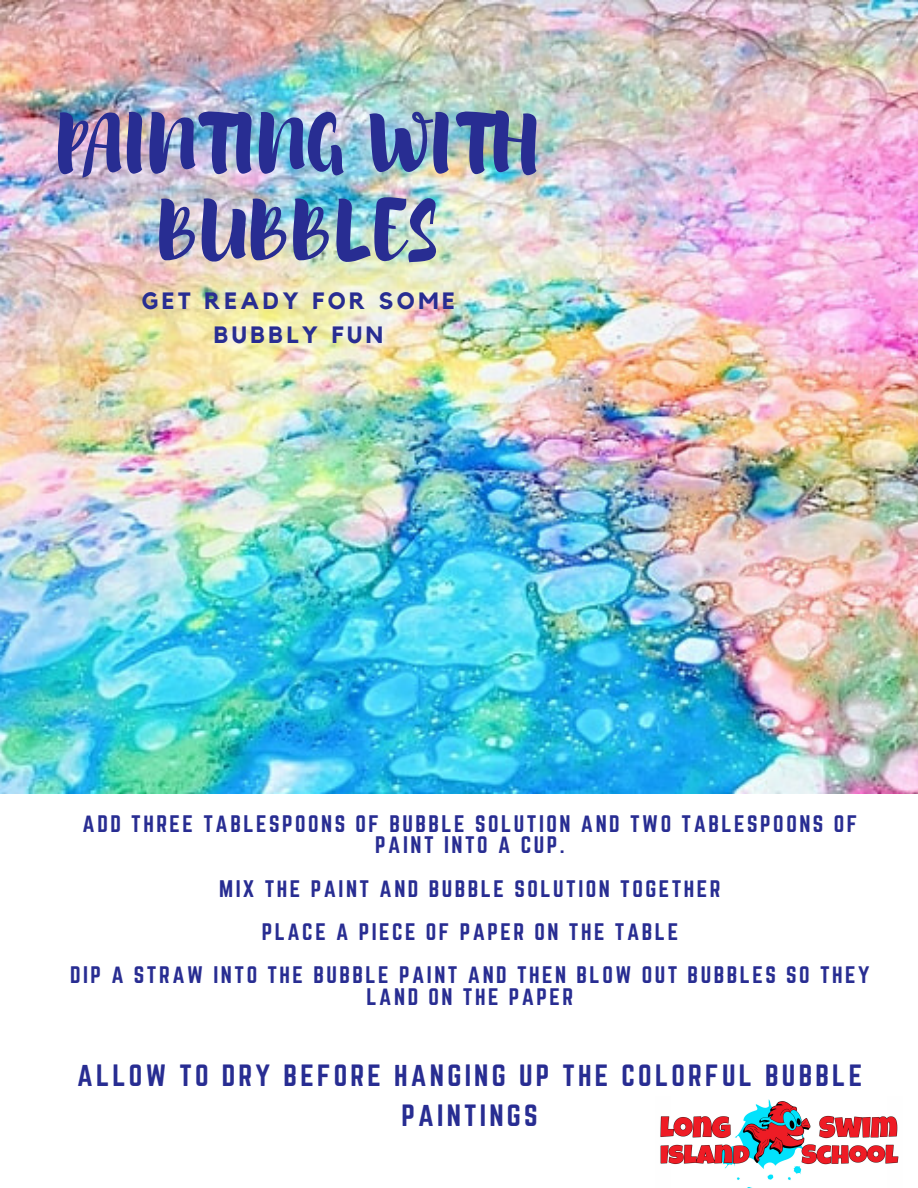
<style>
.page{position:relative;width:918px;height:1188px;background:#fff}
.page>*{position:absolute;margin:0;border:0;box-sizing:border-box;transform-origin:0 0}
.t1{font:75.45px/86.7px "Brusher";letter-spacing:.05em;color:#282d92;text-align:center}
.t2{font:27px/39.8px "Norwester";letter-spacing:.12em;color:#282d92;text-align:center}
.t3{font:700 23.55px/33.6px "Kollektif";letter-spacing:.15em;color:#282d92;text-align:center}
.t4{font:21px/43.3px "Norwester";letter-spacing:.12em;color:#282d92;text-align:center}
</style>
<div class="page">
<img style="left:0;top:0;width:918px;height:793px">
<img style="left:660px;top:1099px;width:239px;height:89px">
<h1 class="t1" style="left:58px;top:96px;width:482px">PAINTING WITH<br>BUBBLES</h1>
<p class="t3" style="left:142px;top:285px;width:315px">GET READY FOR SOME<br>BUBBLY FUN</p>
<p class="t4" style="left:83px;top:813px;width:776px;line-height:21.8px">ADD THREE TABLESPOONS OF BUBBLE SOLUTION AND TWO TABLESPOONS OF<br>PAINT INTO A CUP.</p>
<p class="t4" style="left:70px;top:868px;width:801px">MIX THE PAINT AND BUBBLE SOLUTION TOGETHER<br>PLACE A PIECE OF PAPER ON THE TABLE<br>DIP A STRAW INTO THE BUBBLE PAINT AND THEN BLOW OUT BUBBLES SO THEY</p>
<p class="t4" style="left:367px;top:976px;width:208px">LAND ON THE PAPER</p>
<p class="t2" style="left:77px;top:1056px;width:787px">ALLOW TO DRY BEFORE HANGING UP THE COLORFUL BUBBLE<br>PAINTINGS</p>
</div>
